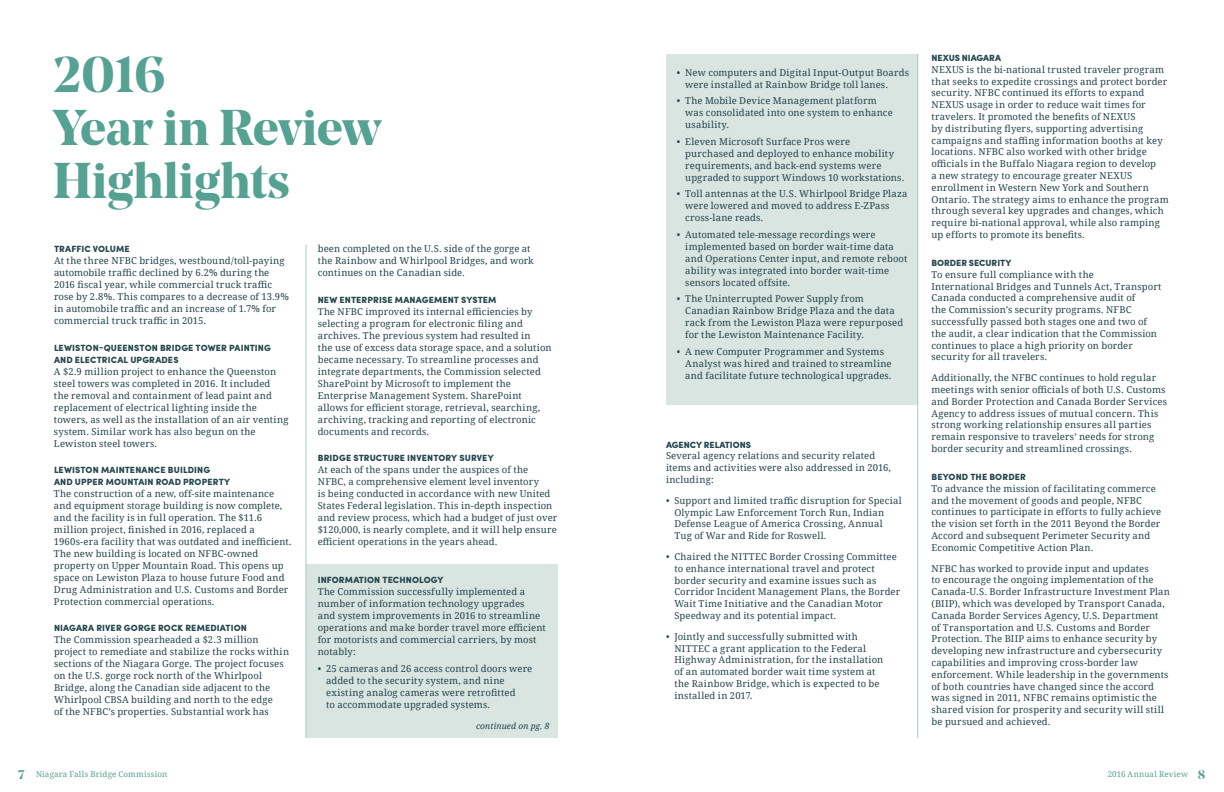
<style>
.page{position:relative;width:1224px;height:792px;background:#fff}
.page>*{position:absolute;margin:0;border:0;box-sizing:border-box;transform-origin:0 0}
.t1{font:700 50px/53px "Noe Display";color:#55a192}
.t2{font:9.5px/12px "Droid Serif";letter-spacing:.015em;color:#25464e}
.t3{font:900 9px/12px "Sofia Pro";letter-spacing:.01em;color:#25464e}
.t4{font:900 9px "Sofia Pro";letter-spacing:-.01em;color:#25464e}
.t5{font:italic 8.5px "Droid Serif";letter-spacing:.015em;color:#25464e}
.t6{font:8px "Droid Serif";letter-spacing:.025em;color:#55a192}
.s1{font-family:"Noe Display";font-weight:700;font-size:12.5px}
</style>
<div class="page">
<div style="left:306px;top:564px;width:252px;height:174px;background:#d9e5e1"></div>
<div style="left:666px;top:54px;width:252px;height:351px;background:#d9e5e1"></div>
<hr style="left:306px;top:245px;width:1px;height:493px;background:#a8c8c1">
<hr style="left:918px;top:54px;width:1px;height:684px;background:#a8c8c1">
<h1 class="t1" style="left:53px;top:47px;width:330px">2016<br>Year in Review<br>Highlights</h1>
<p class="t3" style="left:54px;top:242px;width:77px">TRAFFIC VOLUME</p>
<p class="t2" style="left:54px;top:255px;width:236px">At the three NFBC bridges, westbound/toll-paying automobile traffic declined by 6.2% during the 2016 fiscal year, while commercial truck traffic rose by 2.8%. This compares to a decrease of 13.9% in automobile traffic and an increase of 1.7% for commercial truck traffic in 2015.</p>
<p class="t3" style="left:54px;top:341px;width:218px">LEWISTON-QUEENSTON BRIDGE TOWER PAINTING<br>AND ELECTRICAL UPGRADES</p>
<p class="t2" style="left:54px;top:365px;width:236px">A $2.9 million project to enhance the Queenston steel towers was completed in 2016. It included<br>the removal and containment of lead paint and replacement of electrical lighting inside the towers, as well as the installation of an air venting system. Similar work has also begun on the Lewiston steel towers.</p>
<p class="t3" style="left:54px;top:463px;width:178px">LEWISTON MAINTENANCE BUILDING<br>AND UPPER MOUNTAIN ROAD PROPERTY</p>
<p class="t2" style="left:54px;top:487px;width:239px">The construction of a new, off-site maintenance and equipment storage building is now complete, and the facility is in full operation. The $11.6 million project, finished in 2016, replaced a 1960s-era facility that was outdated and inefficient.<br>The new building is located on NFBC-owned property on Upper Mountain Road. This opens up space on Lewiston Plaza to house future Food and Drug Administration and U.S. Customs and Border Protection commercial operations.</p>
<p class="t3" style="left:54px;top:622px;width:194px">NIAGARA RIVER GORGE ROCK REMEDIATION</p>
<p class="t2" style="left:54px;top:634px;width:237px">The Commission spearheaded a $2.3 million project to remediate and stabilize the rocks within sections of the Niagara Gorge. The project focuses on the U.S. gorge rock north of the Whirlpool Bridge, along the Canadian side adjacent to the Whirlpool CBSA building and north to the edge<br>of the NFBC’s properties. Substantial work has</p>
<p class="t2" style="left:318px;top:242px;width:218px">been completed on the U.S. side of the gorge at the Rainbow and Whirlpool Bridges, and work continues on the Canadian side.</p>
<p class="t3" style="left:318px;top:293px;width:180px">NEW ENTERPRISE MANAGEMENT SYSTEM</p>
<p class="t2" style="left:318px;top:305px;width:235px">The NFBC improved its internal efficiencies by selecting a program for electronic filing and archives. The previous system had resulted in<br>the use of excess data storage space, and a solution became necessary. To streamline processes and integrate departments, the Commission selected SharePoint by Microsoft to implement the Enterprise Management System. SharePoint allows for efficient storage, retrieval, searching, archiving, tracking and reporting of electronic documents and records.</p>
<p class="t3" style="left:318px;top:451px;width:177px">BRIDGE STRUCTURE INVENTORY SURVEY</p>
<p class="t2" style="left:318px;top:463px;width:241px">At each of the spans under the auspices of the NFBC, a comprehensive element level inventory<br>is being conducted in accordance with new United States Federal legislation. This in-depth inspection and review process, which had a budget of just over $120,000, is nearly complete, and it will help ensure efficient operations in the years ahead.</p>
<p class="t3" style="left:318px;top:574px;width:127px">INFORMATION TECHNOLOGY</p>
<p class="t2" style="left:318px;top:586px;width:230px">The Commission successfully implemented a number of information technology upgrades<br>and system improvements in 2016 to streamline operations and make border travel more efficient for motorists and commercial carriers, by most notably:</p>
<p class="t2" style="left:326px;top:662px;width:208px;text-indent:-8px">• 25 cameras and 26 access control doors were added to the security system, and nine existing analog cameras were retrofitted<br>to accommodate upgraded systems.</p>
<p class="t5" style="left:476px;top:721px;width:75px">continued on pg. 8</p>
<p class="t2" style="left:685px;top:66px;width:225px;text-indent:-8px">• New computers and Digital Input-Output Boards were installed at Rainbow Bridge toll lanes.</p>
<p class="t2" style="left:685px;top:95px;width:209px;text-indent:-8px">• The Mobile Device Management platform was consolidated into one system to enhance usability.</p>
<p class="t2" style="left:685px;top:135px;width:221px;text-indent:-8px">• Eleven Microsoft Surface Pros were<br>purchased and deployed to enhance mobility requirements, and back-end systems were upgraded to support Windows 10 workstations.</p>
<p class="t2" style="left:685px;top:188px;width:224px;text-indent:-8px">• Toll antennas at the U.S. Whirlpool Bridge Plaza were lowered and moved to address E-ZPass cross-lane reads.</p>
<p class="t2" style="left:685px;top:228px;width:224px;text-indent:-8px">• Automated tele-message recordings were implemented based on border wait-time data and Operations Center input, and remote reboot ability was integrated into border wait-time sensors located offsite.</p>
<p class="t2" style="left:685px;top:293px;width:219px;text-indent:-8px">• The Uninterrupted Power Supply from Canadian Rainbow Bridge Plaza and the data rack from the Lewiston Plaza were repurposed for the Lewiston Maintenance Facility.</p>
<p class="t2" style="left:685px;top:345px;width:208px;text-indent:-8px">• A new Computer Programmer and Systems<br>Analyst was hired and trained to streamline and facilitate future technological upgrades.</p>
<p class="t4" style="left:666px;top:437px;width:87px">AGENCY RELATIONS</p>
<p class="t2" style="left:666px;top:450px;width:227px">Several agency relations and security related items and activities were also addressed in 2016, including:</p>
<p class="t2" style="left:674px;top:494px;width:229px;text-indent:-8px">• Support and limited traffic disruption for Special Olympic Law Enforcement Torch Run, Indian Defense League of America Crossing, Annual Tug of War and Ride for Roswell.</p>
<p class="t2" style="left:674px;top:551px;width:227px;text-indent:-8px">• Chaired the NITTEC Border Crossing Committee to enhance international travel and protect border security and examine issues such as Corridor Incident Management Plans, the Border Wait Time Initiative and the Canadian Motor Speedway and its potential impact.</p>
<p class="t2" style="left:674px;top:630px;width:210px;text-indent:-8px">• Jointly and successfully submitted with NITTEC a grant application to the Federal Highway Administration, for the installation of an automated border wait time system at the Rainbow Bridge, which is expected to be installed in 2017.</p>
<p class="t3" style="left:932px;top:51px;width:71px">NEXUS NIAGARA</p>
<p class="t2" style="left:932px;top:63px;width:239px">NEXUS is the bi-national trusted traveler program that seeks to expedite crossings and protect border security. NFBC continued its efforts to expand NEXUS usage in order to reduce wait times for travelers. It promoted the benefits of NEXUS<br>by distributing flyers, supporting advertising campaigns and staffing information booths at key locations. NFBC also worked with other bridge officials in the Buffalo Niagara region to develop<br>a new strategy to encourage greater NEXUS enrollment in Western New York and Southern Ontario. The strategy aims to enhance the program through several key upgrades and changes, which require bi-national approval, while also ramping up efforts to promote its benefits.</p>
<p class="t3" style="left:932px;top:256px;width:81px">BORDER SECURITY</p>
<p class="t2" style="left:932px;top:268px;width:232px">To ensure full compliance with the<br>International Bridges and Tunnels Act, Transport Canada conducted a comprehensive audit of<br>the Commission’s security programs. NFBC successfully passed both stages one and two of the audit, a clear indication that the Commission continues to place a high priority on border security for all travelers.</p>
<p class="t2" style="left:932px;top:372px;width:237px">Additionally, the NFBC continues to hold regular meetings with senior officials of both U.S. Customs and Border Protection and Canada Border Services Agency to address issues of mutual concern. This strong working relationship ensures all parties remain responsive to travelers’ needs for strong border security and streamlined crossings.</p>
<p class="t3" style="left:932px;top:470px;width:96px">BEYOND THE BORDER</p>
<p class="t2" style="left:932px;top:482px;width:231px">To advance the mission of facilitating commerce and the movement of goods and people, NFBC continues to participate in efforts to fully achieve the vision set forth in the 2011 Beyond the Border Accord and subsequent Perimeter Security and Economic Competitive Action Plan.</p>
<p class="t2" style="left:932px;top:562px;width:240px">NFBC has worked to provide input and updates<br>to encourage the ongoing implementation of the Canada-U.S. Border Infrastructure Investment Plan (BIIP), which was developed by Transport Canada, Canada Border Services Agency, U.S. Department of Transportation and U.S. Customs and Border Protection. The BIIP aims to enhance security by developing new infrastructure and cybersecurity capabilities and improving cross-border law enforcement. While leadership in the governments of both countries have changed since the accord was signed in 2011, NFBC remains optimistic the shared vision for prosperity and security will still be pursued and achieved.</p>
<p class="t6" style="left:18px;top:769px;width:150px"><span class="s1">7</span> Niagara Falls Bridge Commission</p>
<p class="t6" style="left:1108px;top:769px;width:99px">2016 Annual Review <span class="s1">8</span></p>
</div>
